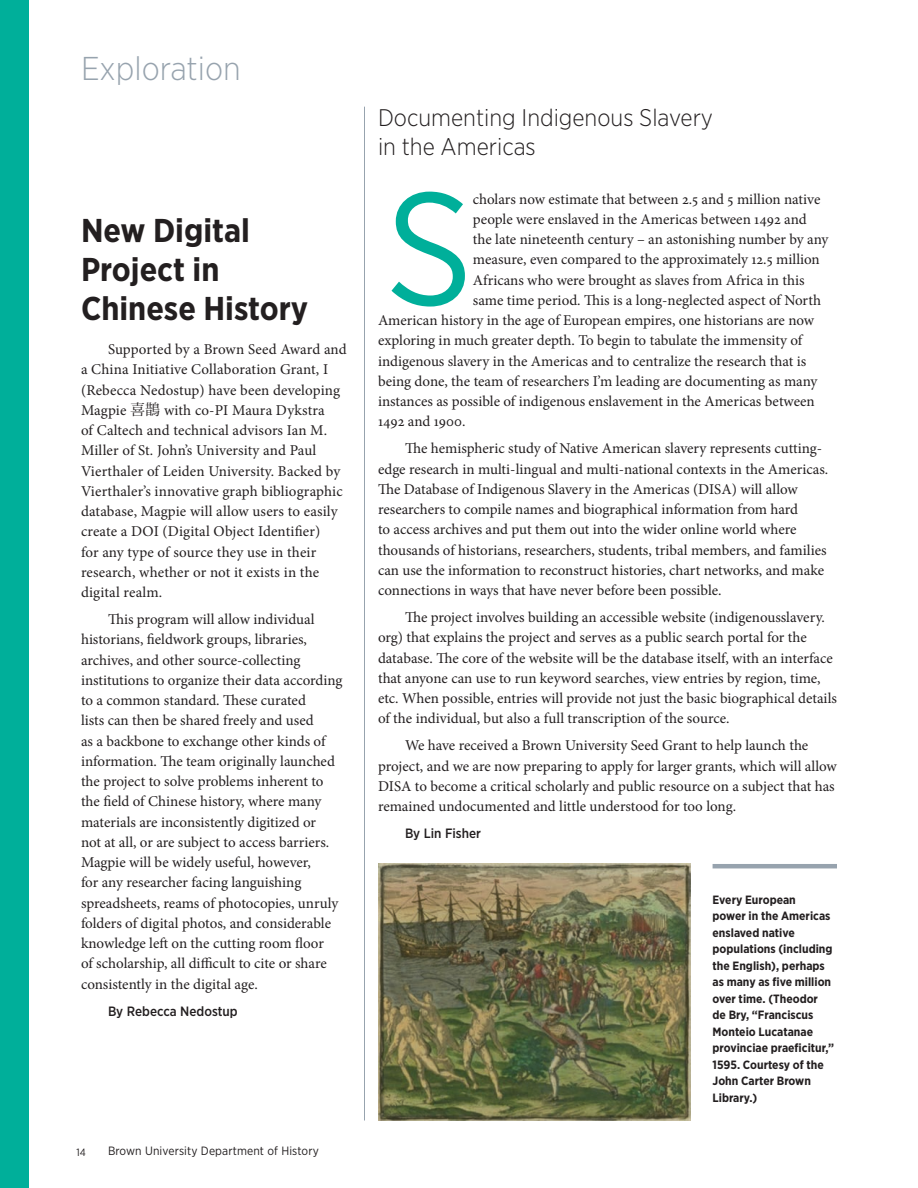
<style>
.page{position:relative;width:918px;height:1188px;background:#fff}
.page>*{position:absolute;margin:0;border:0;box-sizing:border-box;transform-origin:0 0}
.Body_Text_First_Para{font:159.6px "Gotham Narrow";color:#00af9a}
.Head_2{font:700 33px/39px "Gotham Narrow";color:#231f20}
.Head_1{font:300 33px "Gotham Narrow";color:#97a3ae}
.Head_2-2{font:300 24px/28.8px "Gotham Narrow";color:#231f20}
.Body_text{font:15px/20.2px "Minion Pro";color:#231f20}
.Body_Text_First_Para-2{font:15px "Minion Pro";letter-spacing:-.005em;color:#231f20}
.Body_text-2{font:500 13.5px "Gotham Narrow";color:#231f20}
.Head_2-3{font:700 12px/16.5px "Gotham Narrow";color:#231f20}
.t1{font:12px "Gotham Narrow";letter-spacing:.01em;color:#231f20}
.t2{font:10.5px "Gotham Narrow";color:#231f20}
.s1{font-family:"Koz Min Pr 6 N"}
</style>
<div class="page">
<div style="left:0;top:0;width:28px;height:1188px;background:#00af9a"></div>
<img style="left:378px;top:864px;width:312px;height:256px">
<hr style="left:364px;top:107px;width:1px;height:1013px;background:#97a3ae">
<hr style="left:713px;top:864px;width:124px;height:4px;background:#97a3ae">
<p class="Head_1" style="left:81px;top:48px;width:161px">Exploration</p>
<p class="Head_2" style="left:81px;top:211px;width:229px">New Digital<br>Project in<br>Chinese History</p>
<p class="Body_text" style="left:81px;top:339px;width:267px;text-indent:27px">Supported by a Brown Seed Award and a China Initiative Collaboration Grant, I (Rebecca Nedostup) have been developing Magpie <span class="s1">喜鵲</span> with co-PI Maura Dykstra<br>of Caltech and technical advisors Ian M.<br>Miller of St. John’s University and Paul Vierthaler of Leiden University. Backed by Vierthaler’s innovative graph bibliographic database, Magpie will allow users to easily create a DOI (Digital Object Identifier)<br>for any type of source they use in their research, whether or not it exists in the digital realm.</p>
<p class="Body_text" style="left:81px;top:609px;width:263px;text-indent:27px">This program will allow individual historians, fieldwork groups, libraries, archives, and other source-collecting institutions to organize their data according to a common standard. These curated<br>lists can then be shared freely and used<br>as a backbone to exchange other kinds of information. The team originally launched the project to solve problems inherent to the field of Chinese history, where many materials are inconsistently digitized or<br>not at all, or are subject to access barriers.<br>Magpie will be widely useful, however,<br>for any researcher facing languishing spreadsheets, reams of photocopies, unruly folders of digital photos, and considerable knowledge left on the cutting room floor<br>of scholarship, all difficult to cite or share consistently in the digital age.</p>
<p class="Body_text-2" style="left:108px;top:1002px;width:131px">By Rebecca Nedostup</p>
<p class="t2" style="left:76px;top:1146px;width:11px">14</p>
<p class="t1" style="left:108px;top:1144px;width:212px">Brown University Department of History</p>
<p class="Head_2-2" style="left:378px;top:102px;width:337px">Documenting Indigenous Slavery in the Americas</p>
<p class="Body_Text_First_Para" style="left:386px;top:150px;width:89px">S</p>
<p class="Body_Text_First_Para-2" style="left:473px;top:189px;width:349px">cholars now estimate that between 2.5 and 5 million native</p>
<p class="Body_Text_First_Para-2" style="left:473px;top:209px;width:335px">people were enslaved in the Americas between 1492 and</p>
<p class="Body_Text_First_Para-2" style="left:473px;top:229px;width:357px">the late nineteenth century – an astonishing number by any</p>
<p class="Body_Text_First_Para-2" style="left:473px;top:250px;width:348px">measure, even compared to the approximately 12.5 million</p>
<p class="Body_Text_First_Para-2" style="left:473px;top:270px;width:333px">Africans who were brought as slaves from Africa in this</p>
<p class="Body_Text_First_Para-2" style="left:473px;top:290px;width:350px">same time period. This is a long-neglected aspect of North</p>
<p class="Body_Text_First_Para-2" style="left:378px;top:310px;width:438px">American history in the age of European empires, one historians are now</p>
<p class="Body_Text_First_Para-2" style="left:378px;top:331px;width:426px">exploring in much greater depth. To begin to tabulate the immensity of</p>
<p class="Body_Text_First_Para-2" style="left:378px;top:351px;width:430px">indigenous slavery in the Americas and to centralize the research that is</p>
<p class="Body_Text_First_Para-2" style="left:378px;top:371px;width:441px">being done, the team of researchers I’m leading are documenting as many</p>
<p class="Body_Text_First_Para-2" style="left:378px;top:391px;width:438px">instances as possible of indigenous enslavement in the Americas between</p>
<p class="Body_Text_First_Para-2" style="left:378px;top:412px;width:89px">1492 and 1900.</p>
<p class="Body_text" style="left:378px;top:439px;width:452px;text-indent:27px">The hemispheric study of Native American slavery represents cutting&shy;edge research in multi-lingual and multi-national contexts in the Americas.<br>The Database of Indigenous Slavery in the Americas (DISA) will allow researchers to compile names and biographical information from hard<br>to access archives and put them out into the wider online world where thousands of historians, researchers, students, tribal members, and families can use the information to reconstruct histories, chart networks, and make connections in ways that have never before been possible.</p>
<p class="Body_text" style="left:378px;top:607px;width:460px;text-indent:27px">The project involves building an accessible website (indigenousslavery. org) that explains the project and serves as a public search portal for the database. The core of the website will be the database itself, with an interface that anyone can use to run keyword searches, view entries by region, time, etc. When possible, entries will provide not just the basic biographical details of the individual, but also a full transcription of the source.</p>
<p class="Body_text" style="left:378px;top:736px;width:460px;text-indent:27px">We have received a Brown University Seed Grant to help launch the project, and we are now preparing to apply for larger grants, which will allow DISA to become a critical scholarly and public resource on a subject that has remained undocumented and little understood for too long.</p>
<p class="Body_text-2" style="left:405px;top:825px;width:78px">By Lin Fisher</p>
<p class="Head_2-3" style="left:713px;top:891px;width:123px">Every European<br>power in the Americas enslaved native populations (including the English), perhaps as many as five million over time. (Theodor de Bry, “Franciscus<br>Monteio Lucatanae provinciae praeficitur,”<br>1595. Courtesy of the<br>John Carter Brown<br>Library.)</p>
</div>
